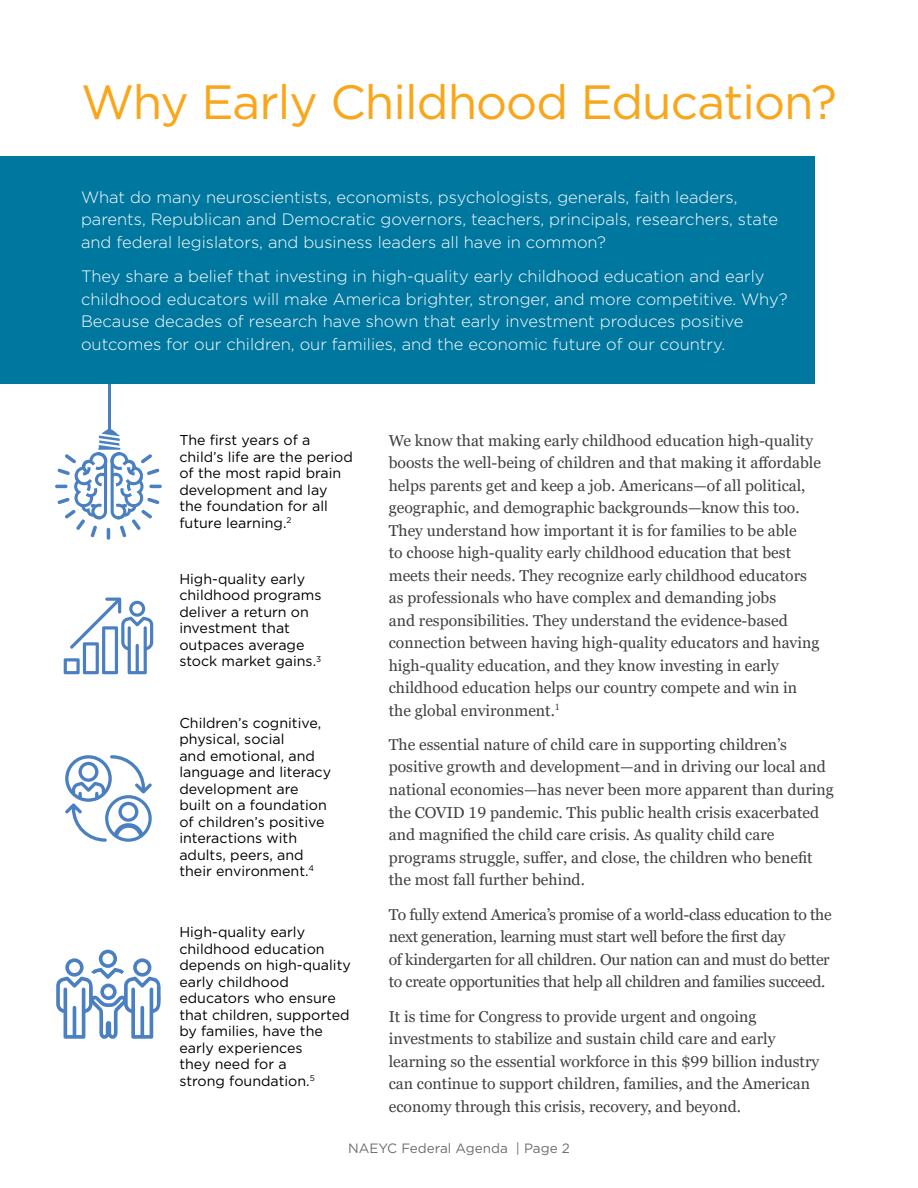
<style>
.page{position:relative;width:918px;height:1188px;background:#fff}
.page>*{position:absolute;margin:0;border:0;box-sizing:border-box;transform-origin:0 0}
.t1{font:48px "Gotham";letter-spacing:-.02em;color:#faa61a}
.t2{font:300 16.5px/22.5px "Gotham";color:#fff}
.t3{font:15.75px/22.5px "Georgia Pro";color:#414042}
.t4{font:15.75px/22.5px "Georgia Pro";letter-spacing:-.02em;color:#414042}
.t5{font:14.25px/16.5px "Gotham";color:#000}
.t6{font:13.5px "Gotham";color:#6d6e71}
</style>
<div class="page">
<hr style="left:108px;top:379px;width:2px;height:52px;background:#4a80c2">
<svg style="left:55px;top:428px;width:107px;height:112px"></svg>
<svg style="left:64px;top:598px;width:89px;height:76px"></svg>
<svg style="left:65px;top:755px;width:87px;height:87px"></svg>
<svg style="left:56px;top:950px;width:105px;height:89px"></svg>
<div style="left:0;top:156px;width:815px;height:227px;background:#00779f"></div>
<h1 class="t1" style="left:81px;top:72px;width:758px">Why Early Childhood Education?</h1>
<p class="t2" style="left:81px;top:185px;width:699px">What do many neuroscientists, economists, psychologists, generals, faith leaders, parents, Republican and Democratic governors, teachers, principals, researchers, state and federal legislators, and business leaders all have in common?</p>
<p class="t2" style="left:81px;top:265px;width:708px">They share a belief that investing in high-quality early childhood education and early childhood educators will make America brighter, stronger, and more competitive. Why?<br>Because decades of research have shown that early investment produces positive outcomes for our children, our families, and the economic future of our country.</p>
<p class="t5" style="left:179px;top:432px;width:175px">The first years of a child’s life are the period of the most rapid brain development and lay the foundation for all future learning.<sup>2</sup></p>
<p class="t5" style="left:179px;top:570px;width:144px">High-quality early childhood programs deliver a return on investment that outpaces average stock market gains.<sup>3</sup></p>
<p class="t5" style="left:179px;top:714px;width:153px">Children’s cognitive, physical, social<br>and emotional, and language and literacy development are built on a foundation of children’s positive interactions with adults, peers, and their environment.<sup>4</sup></p>
<p class="t5" style="left:179px;top:924px;width:173px">High-quality early childhood education depends on high-quality early childhood educators who ensure that children, supported by families, have the early experiences<br>they need for a<br>strong foundation.<sup>5</sup></p>
<p class="t3" style="left:389px;top:429px;width:434px">We know that making early childhood education high-quality boosts the well-being of children and that making it affordable helps parents get and keep a job. Americans—of all political, geographic, and demographic backgrounds—know this too.<br>They understand how important it is for families to be able<br>to choose high-quality early childhood education that best meets their needs. They recognize early childhood educators as professionals who have complex and demanding jobs<br>and responsibilities. They understand the evidence-based connection between having high-quality educators and having high-quality education, and they know investing in early childhood education helps our country compete and win in the global environment.<sup>1</sup></p>
<p class="t3" style="left:389px;top:734px;width:447px">The essential nature of child care in supporting children’s positive growth and development—and in driving our local and national economies—has never been more apparent than during the COVID 19 pandemic. This public health crisis exacerbated and magnified the child care crisis. As quality child care programs struggle, suffer, and close, the children who benefit the most fall further behind.</p>
<p class="t4" style="left:389px;top:903px;width:444px">To fully extend America’s promise of a world-class education to the next generation, learning must start well before the first day<br>of kindergarten for all children. Our nation can and must do better to create opportunities that help all children and families succeed.</p>
<p class="t3" style="left:389px;top:1005px;width:432px">It is time for Congress to provide urgent and ongoing investments to stabilize and sustain child care and early learning so the essential workforce in this $99 billion industry can continue to support children, families, and the American economy through this crisis, recovery, and beyond.</p>
<p class="t6" style="left:348px;top:1139px;width:223px">NAEYC Federal Agenda | Page 2</p>
</div>
